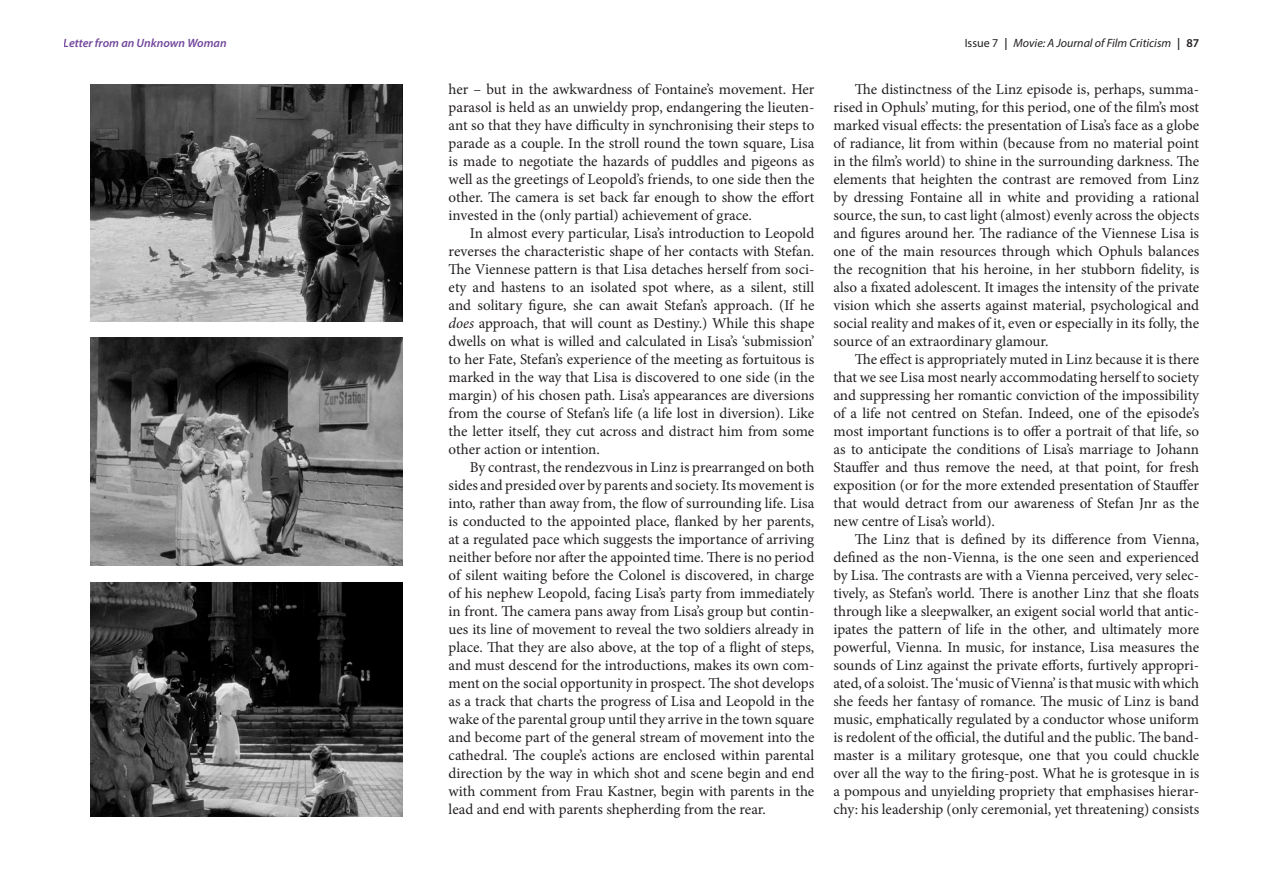
<style>
.page{position:relative;width:1263px;height:893px;background:#fff}
.page>*{position:absolute;margin:0;border:0;box-sizing:border-box;transform-origin:0 0}
.t1{font:15px/18px "Minion Pro";color:#231f20;text-align:justify}
.t2{font:italic 12px "Myriad Pro";color:#231f20}
.t3{font:italic 600 12px "Myriad Pro";color:#73479c}
.s1{font-style:normal}
.s2{font-weight:600;font-style:normal}
.s3{font-style:italic}
</style>
<div class="page">
<img style="left:90px;top:85px;width:313px;height:236px">
<img style="left:90px;top:337px;width:313px;height:228px">
<img style="left:90px;top:583px;width:313px;height:233px">
<p class="t3" style="left:64px;top:36px;width:164px">Letter from an Unknown Woman</p>
<p class="t2" style="left:965px;top:36px;width:236px"><span class="s1">Issue 7</span> <span class="s2">|</span> Movie: A Journal of Film Criticism <span class="s2">| 87</span></p>
<p class="t1" style="left:449px;top:80px;width:367px">her – but in the awkwardness of Fontaine’s movement. Her parasol is held as an unwieldy prop, endangering the lieuten&shy;ant so that they have difficulty in synchronising their steps to parade as a couple. In the stroll round the town square, Lisa is made to negotiate the hazards of puddles and pigeons as well as the greetings of Leopold’s friends, to one side then the other. The camera is set back far enough to show the effort invested in the (only partial) achievement of grace.</p>
<p class="t1" style="left:449px;top:224px;width:367px;text-indent:21px">In almost every particular, Lisa’s introduction to Leopold reverses the characteristic shape of her contacts with Stefan.<br>The Viennese pattern is that Lisa detaches herself from soci&shy;ety and hastens to an isolated spot where, as a silent, still and solitary figure, she can await Stefan’s approach. (If he <span class="s3">does</span> approach, that will count as Destiny.) While this shape dwells on what is willed and calculated in Lisa’s ‘submission’ to her Fate, Stefan’s experience of the meeting as fortuitous is marked in the way that Lisa is discovered to one side (in the margin) of his chosen path. Lisa’s appearances are diversions from the course of Stefan’s life (a life lost in diversion). Like the letter itself, they cut across and distract him from some other action or intention.</p>
<p class="t1" style="left:449px;top:458px;width:367px;text-indent:21px">By contrast, the rendezvous in Linz is prearranged on both sides and presided over by parents and society. Its movement is into, rather than away from, the flow of surrounding life. Lisa is conducted to the appointed place, flanked by her parents, at a regulated pace which suggests the importance of arriving neither before nor after the appointed time. There is no period of silent waiting before the Colonel is discovered, in charge of his nephew Leopold, facing Lisa’s party from immediately in front. The camera pans away from Lisa’s group but contin&shy;ues its line of movement to reveal the two soldiers already in place. That they are also above, at the top of a flight of steps, and must descend for the introductions, makes its own com&shy;ment on the social opportunity in prospect. The shot develops as a track that charts the progress of Lisa and Leopold in the wake of the parental group until they arrive in the town square and become part of the general stream of movement into the cathedral. The couple’s actions are enclosed within parental direction by the way in which shot and scene begin and end with comment from Frau Kastner, begin with parents in the lead and end with parents shepherding from the rear.</p>
<p class="t1" style="left:833px;top:80px;width:367px;text-indent:21px">The distinctness of the Linz episode is, perhaps, summa&shy;rised in Ophuls’ muting, for this period, one of the film’s most marked visual effects: the presentation of Lisa’s face as a globe of radiance, lit from within (because from no material point in the film’s world) to shine in the surrounding darkness. The elements that heighten the contrast are removed from Linz by dressing Fontaine all in white and providing a rational source, the sun, to cast light (almost) evenly across the objects and figures around her. The radiance of the Viennese Lisa is one of the main resources through which Ophuls balances the recognition that his heroine, in her stubborn fidelity, is also a fixated adolescent. It images the intensity of the private vision which she asserts against material, psychological and social reality and makes of it, even or especially in its folly, the source of an extraordinary glamour.</p>
<p class="t1" style="left:833px;top:350px;width:367px;text-indent:21px">The effect is appropriately muted in Linz because it is there that we see Lisa most nearly accommodating herself to society and suppressing her romantic conviction of the impossibility of a life not centred on Stefan. Indeed, one of the episode’s most important functions is to offer a portrait of that life, so as to anticipate the conditions of Lisa’s marriage to Johann Stauffer and thus remove the need, at that point, for fresh exposition (or for the more extended presentation of Stauffer that would detract from our awareness of Stefan Jnr as the new centre of Lisa’s world).</p>
<p class="t1" style="left:833px;top:530px;width:367px;text-indent:21px">The Linz that is defined by its difference from Vienna, defined as the non-Vienna, is the one seen and experienced by Lisa. The contrasts are with a Vienna perceived, very selec&shy;tively, as Stefan’s world. There is another Linz that she floats through like a sleepwalker, an exigent social world that antic&shy;ipates the pattern of life in the other, and ultimately more powerful, Vienna. In music, for instance, Lisa measures the sounds of Linz against the private efforts, furtively appropri&shy;ated, of a soloist. The ‘music of Vienna’ is that music with which she feeds her fantasy of romance. The music of Linz is band music, emphatically regulated by a conductor whose uniform is redolent of the official, the dutiful and the public. The band&shy;master is a military grotesque, one that you could chuckle over all the way to the firing-post. What he is grotesque in is a pompous and unyielding propriety that emphasises hierar&shy;chy: his leadership (only ceremonial, yet threatening) consists</p>
</div>
